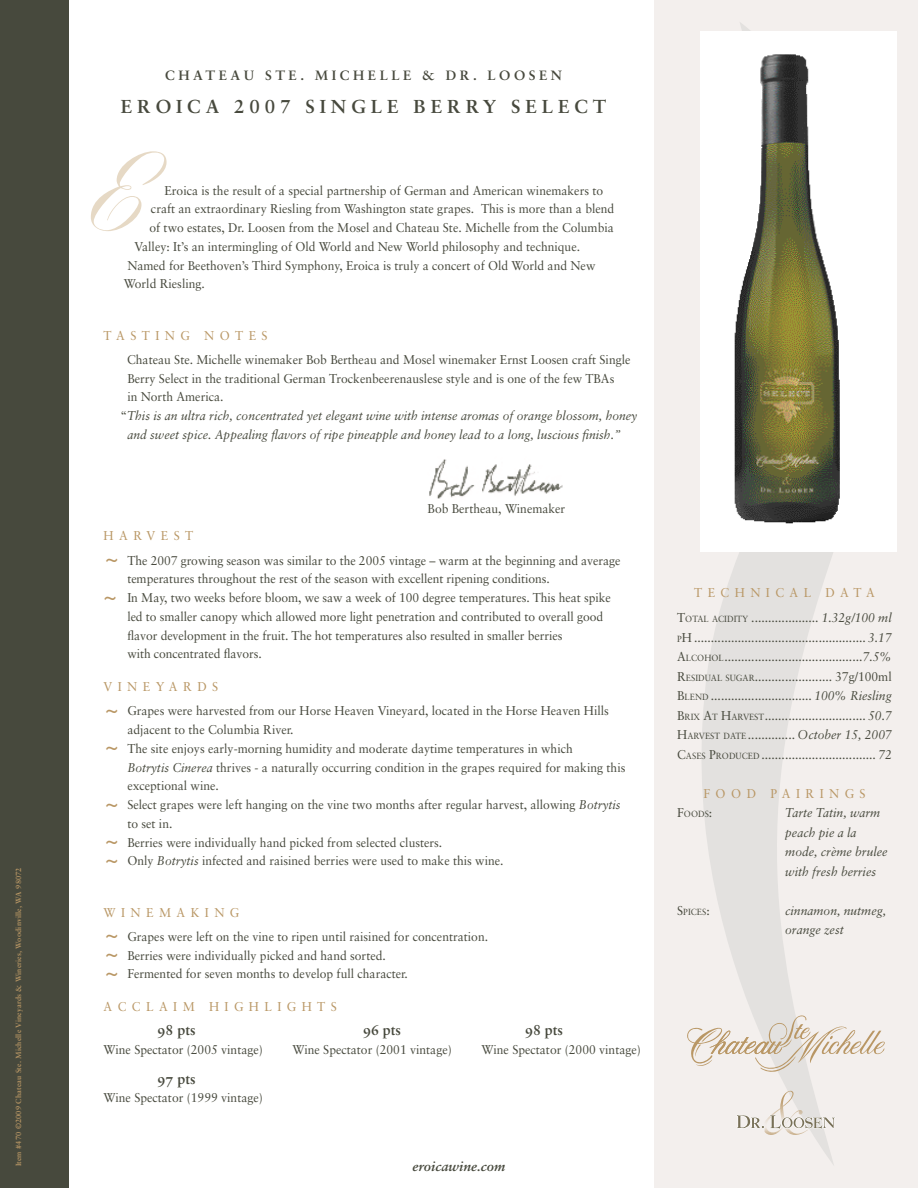
<style>
.page{position:relative;width:918px;height:1188px;background:#fff}
.page>*{position:absolute;margin:0;border:0;box-sizing:border-box;transform-origin:0 0}
.Body{font:700 18.75px "Sabon";letter-spacing:.26em;color:#47493d}
.Body-2{font:15px "Sabon Bold Os F";color:#47493d;scale:.95 1}
.Body-3{font:700 13.5px "Sabon";letter-spacing:.26em;color:#47493d}
.CMYK{font:italic 700 13.5px "Sabon";color:#47493d}
.Body-4{font:12.75px/18.8px "Sabon";color:#47493d;scale:.95 1}
.Body-5{font:italic 12.75px/19.5px "Sabon";color:#47493d;scale:.95 1}
.Subhead{font:12.75px/18.8px "Sabon";letter-spacing:-.005em;color:#47493d;scale:.95 1}
.Subhead-2{font:12.75px "Sabon";letter-spacing:.45em;color:#b99765;scale:.95 1}
.Body-6{font:12.75px "Sabon";letter-spacing:.45em;color:#b99765;scale:.95 1}
.Body-7{font:8.85px "Sabon";color:#47493d;scale:.95 1}
.Legal{font:700 7.5px "Sabon";letter-spacing:.02em;color:#b99765}
.s1{font-style:normal}
.s2{font-size:25.5px;color:#b99765}
.s3{font-style:italic}
.s4{font-style:inherit}
.s5{font-size:8.85px}
.s6{font-size:12.75px}
</style>
<div class="page">
<div style="left:654px;top:0;width:264px;height:1188px;background:#f3efed"></div>
<div style="left:0;top:0;width:69px;height:1188px;background:#47493d"></div>
<svg style="left:91px;top:151px;width:76px;height:80px"></svg>
<svg style="left:700px;top:23px;width:197px;height:1142px"></svg>
<svg style="left:736px;top:1115px;width:99px;height:15px"></svg>
<img style="left:765px;top:1091px;width:43px;height:44px">
<svg style="left:687px;top:1015px;width:198px;height:58px"></svg>
<img style="left:429px;top:459px;width:134px;height:40px">
<img style="left:700px;top:31px;width:197px;height:520px">
<p class="Legal" style="left:14px;top:1166px;width:301px;rotate:-90deg">Item #470 ©2009 Chateau Ste. Michelle Vineyards &amp; Wineries, Woodinville, WA 98072</p>
<p class="Body-3" style="left:165px;top:67px;width:398px">CHATEAU STE. MICHELLE &amp; DR. LOOSEN</p>
<p class="Body" style="left:121px;top:95px;width:487px">EROICA 2007 SINGLE BERRY SELECT</p>
<p class="Body-4" style="left:149px;top:181px;width:491px;text-align:center">Eroica is the result of a special partnership of German and American winemakers to craft an extraordinary Riesling from Washington state grapes. This is more than a blend of two estates, Dr. Loosen from the Mosel and Chateau Ste. Michelle from the Columbia</p>
<p class="Body-4" style="left:127px;top:237px;width:494px;text-indent:7px">Valley: It’s an intermingling of Old World and New World philosophy and technique.<br>Named for Beethoven’s Third Symphony, Eroica is truly a concert of Old World and New</p>
<p class="Body-4" style="left:124px;top:274px;width:87px">World Riesling.</p>
<p class="Subhead-2" style="left:104px;top:328px;width:174px">TASTING NOTES</p>
<p class="Body-4" style="left:127px;top:350px;width:531px">Chateau Ste. Michelle winemaker Bob Bertheau and Mosel winemaker Ernst Loosen craft Single<br>Berry Select in the traditional German Trockenbeerenauslese style and is one of the few TBAs<br>in North America.</p>
<p class="Body-5" style="left:127px;top:406px;width:538px;line-height:18.8px;text-indent:-7px"><span class="s1">“</span>This is an ultra rich, concentrated yet elegant wine with intense aromas of orange blossom, honey and sweet spice. Appealing flavors of ripe pineapple and honey lead to a long, luscious finish.”</p>
<p class="Body-4" style="left:428px;top:499px;width:146px">Bob Bertheau, Winemaker</p>
<p class="Body-6" style="left:104px;top:528px;width:96px">HARVEST</p>
<p class="Subhead" style="left:127px;top:551px;width:521px;text-indent:-22px"><span class="s2">~</span> The 2007 growing season was similar to the 2005 vintage – warm at the beginning and average temperatures throughout the rest of the season with excellent ripening conditions.</p>
<p class="Body-4" style="left:127px;top:588px;width:510px;text-indent:-24px"><span class="s2">~</span> In May, two weeks before bloom, we saw a week of 100 degree temperatures. This heat spike led to smaller canopy which allowed more light penetration and contributed to overall good flavor development in the fruit. The hot temperatures also resulted in smaller berries<br>with concentrated flavors.</p>
<p class="Subhead-2" style="left:104px;top:679px;width:122px">VINEYARDS</p>
<p class="Body-4" style="left:127px;top:701px;width:508px;text-indent:-22px"><span class="s2">~</span> Grapes were harvested from our Horse Heaven Vineyard, located in the Horse Heaven Hills adjacent to the Columbia River.</p>
<p class="Body-4" style="left:127px;top:739px;width:526px;text-indent:-22px"><span class="s2">~</span> The site enjoys early-morning humidity and moderate daytime temperatures in which<br><span class="s3">Botrytis Cinerea</span> thrives - a naturally occurring condition in the grapes required for making this exceptional wine.</p>
<p class="Body-4" style="left:127px;top:795px;width:521px;text-indent:-22px"><span class="s2">~</span> Select grapes were left hanging on the vine two months after regular harvest, allowing <span class="s3">Botrytis </span>to set in.</p>
<p class="Body-4" style="left:105px;top:833px;width:356px"><span class="s2">~</span> Berries were individually hand picked from selected clusters.</p>
<p class="Body-4" style="left:105px;top:851px;width:421px"><span class="s2">~</span> Only <span class="s3">Botrytis</span> infected and raisined berries were used to make this wine.</p>
<p class="Subhead-2" style="left:104px;top:905px;width:144px">WINEMAKING</p>
<p class="Body-4" style="left:105px;top:927px;width:405px"><span class="s2">~</span> Grapes were left on the vine to ripen until raisined for concentration.</p>
<p class="Body-4" style="left:105px;top:946px;width:297px"><span class="s2">~</span> Berries were individually picked and hand sorted.</p>
<p class="Body-4" style="left:105px;top:964px;width:320px"><span class="s2">~</span> Fermented for seven months to develop full character.</p>
<p class="Subhead-2" style="left:104px;top:999px;width:247px">ACCLAIM HIGHLIGHTS</p>
<p class="Body-2" style="left:158px;top:1021px;width:42px">98 pts</p>
<p class="Body-2" style="left:363px;top:1021px;width:42px">96 pts</p>
<p class="Body-2" style="left:525px;top:1021px;width:42px">98 pts</p>
<p class="Body-4" style="left:104px;top:1040px;width:169px">Wine Spectator (2005 vintage)</p>
<p class="Body-4" style="left:293px;top:1040px;width:169px">Wine Spectator (2001 vintage)</p>
<p class="Body-4" style="left:482px;top:1040px;width:169px">Wine Spectator (2000 vintage)</p>
<p class="Body-2" style="left:158px;top:1069px;width:42px">97 pts</p>
<p class="Body-4" style="left:104px;top:1088px;width:169px">Wine Spectator (1999 vintage)</p>
<p class="CMYK" style="left:413px;top:1158px;width:94px">eroicawine.com</p>
<p class="Subhead-2" style="left:694px;top:585px;width:192px">TECHNICAL DATA</p>
<p class="Body-4" style="left:677px;top:608px;width:227px;line-height:19.5px"><span class="s4">T</span><span class="s5">OTAL ACIDITY</span> .................... <span class="s3">1.32g/100 ml<br></span><span class="s5">P</span><span class="s4">H</span> ................................................... <span class="s3">3.17</span></p>
<p class="Body-4" style="left:677px;top:647px;width:227px"><span class="s4">A</span><span class="s5">LCOHOL</span>.........................................<span class="s3">7.5%</span></p>
<p class="Body-4" style="left:677px;top:667px;width:227px"><span class="s4">R</span><span class="s5">ESIDUAL SUGAR</span>....................... 37g/100ml</p>
<p class="Body-4" style="left:677px;top:686px;width:227px"><span class="s4">B</span><span class="s5">LEND</span> .............................. <span class="s3">100% Riesling</span></p>
<p class="Body-4" style="left:677px;top:706px;width:227px;line-height:19.5px;text-align:justify"><span class="s4">B</span><span class="s5">RIX</span> <span class="s4">A</span><span class="s5">T</span> <span class="s4">H</span><span class="s5">ARVEST</span>.............................. <span class="s3">50.7<br></span><span class="s4">H</span><span class="s5">ARVEST DATE</span> .............. <span class="s3">October 15, 2007<br></span><span class="s4">C</span><span class="s5">ASES</span> <span class="s4">P</span><span class="s5">RODUCED</span> .................................. <span class="s3">72</span></p>
<p class="Body-6" style="left:703px;top:786px;width:172px">FOOD PAIRINGS</p>
<p class="Body-7" style="left:677px;top:809px;width:38px"><span class="s6">F</span>OODS<span class="s6">:</span></p>
<p class="Body-5" style="left:785px;top:803px;width:109px">Tarte Tatin, warm peach pie a la mode, crème brulee with fresh berries</p>
<p class="Body-7" style="left:677px;top:906px;width:36px"><span class="s6">S</span>PICES<span class="s6">:</span></p>
<p class="Body-5" style="left:785px;top:901px;width:108px">cinnamon, nutmeg, orange zest</p>
</div>
